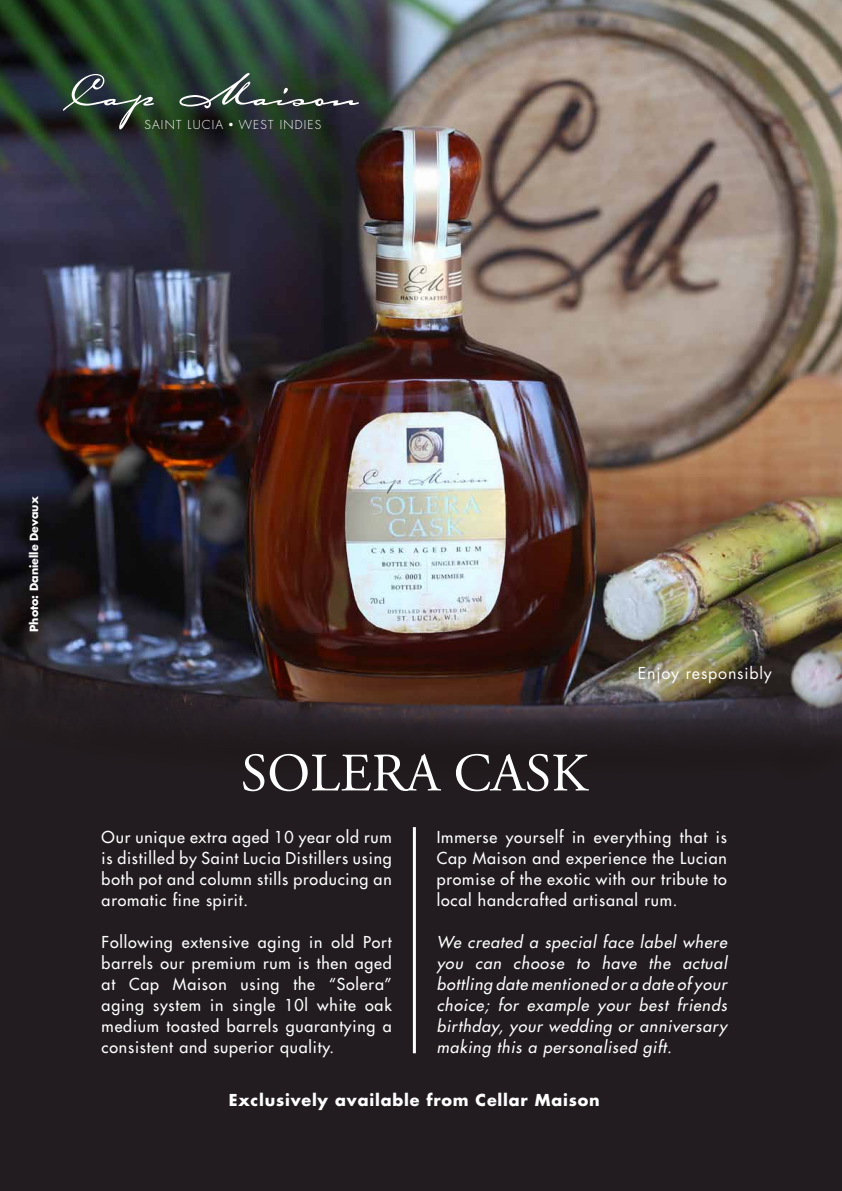
<style>
.page{position:relative;width:842px;height:1191px;background:#fff}
.page>*{position:absolute;margin:0;border:0;box-sizing:border-box;transform-origin:0 0}
.t1{font:54px "Adobe Garamond";color:#fff}
.t2{font:16px/21px "Futura";letter-spacing:.05em;color:#fff;text-align:justify}
.t3{font:italic 16px/21px "Futura";letter-spacing:.05em;color:#fff;text-align:justify}
.t4{font:700 16px "Futura";letter-spacing:.05em;color:#fff}
.t5{font:16px "Futura";letter-spacing:.05em;color:#fff}
.t6{font:300 12px "Futura";letter-spacing:.1em;color:#fff}
.t7{font:700 11px "Futura";color:#fff}
.s1{font-size:9.2px}
</style>
<div class="page">
<img style="left:0;top:0;width:842px;height:618px">
<svg style="left:0;top:618px;width:842px;height:573px;background:#272023"></svg>
<svg style="left:179px;top:73px;width:180px;height:35px;background:#415049"></svg>
<svg style="left:40px;top:48px;width:119px;height:81px;background:#2d4432"></svg>
<hr style="left:413px;top:827px;width:3px;height:226px;background:#fff">
<p class="t6" style="left:144px;top:117px;width:179px">SAINT LUCIA <span class="s1">•</span> WEST IN DI ES</p>
<p class="t7" style="left:26px;top:632px;width:137px;rotate:-90deg">Photo: Danielle Devaux</p>
<h1 class="t1" style="left:241px;top:744px;width:348px">SOLERA CASK</h1>
<p class="t5" style="left:638px;top:661px;width:136px">Enjoy responsibly</p>
<p class="t2" style="left:102px;top:826px;width:292px">Our unique extra aged 10 year old rum is distilled by Saint Lucia Distillers using both pot and column stills producing an aromatic fine spirit.</p>
<p class="t2" style="left:102px;top:931px;width:292px">Following extensive aging in old Port barrels our premium rum is then aged at Cap Maison using the “Solera” aging system in single 10l white oak medium toasted barrels guarantying a consistent and superior quality.</p>
<p class="t2" style="left:437px;top:826px;width:292px">Immerse yourself in everything that is Cap Maison and experience the Lucian promise of the exotic with our tribute to local handcrafted artisanal rum.</p>
<p class="t3" style="left:437px;top:931px;width:292px">We created a special face label where you can choose to have the actual bottling date mentioned or a date of your choice; for example your best friends birthday, your wedding or anniversary making this a personalised gift.</p>
<p class="t4" style="left:229px;top:1089px;width:372px">Exclusively available from Cellar Maison</p>
</div>
